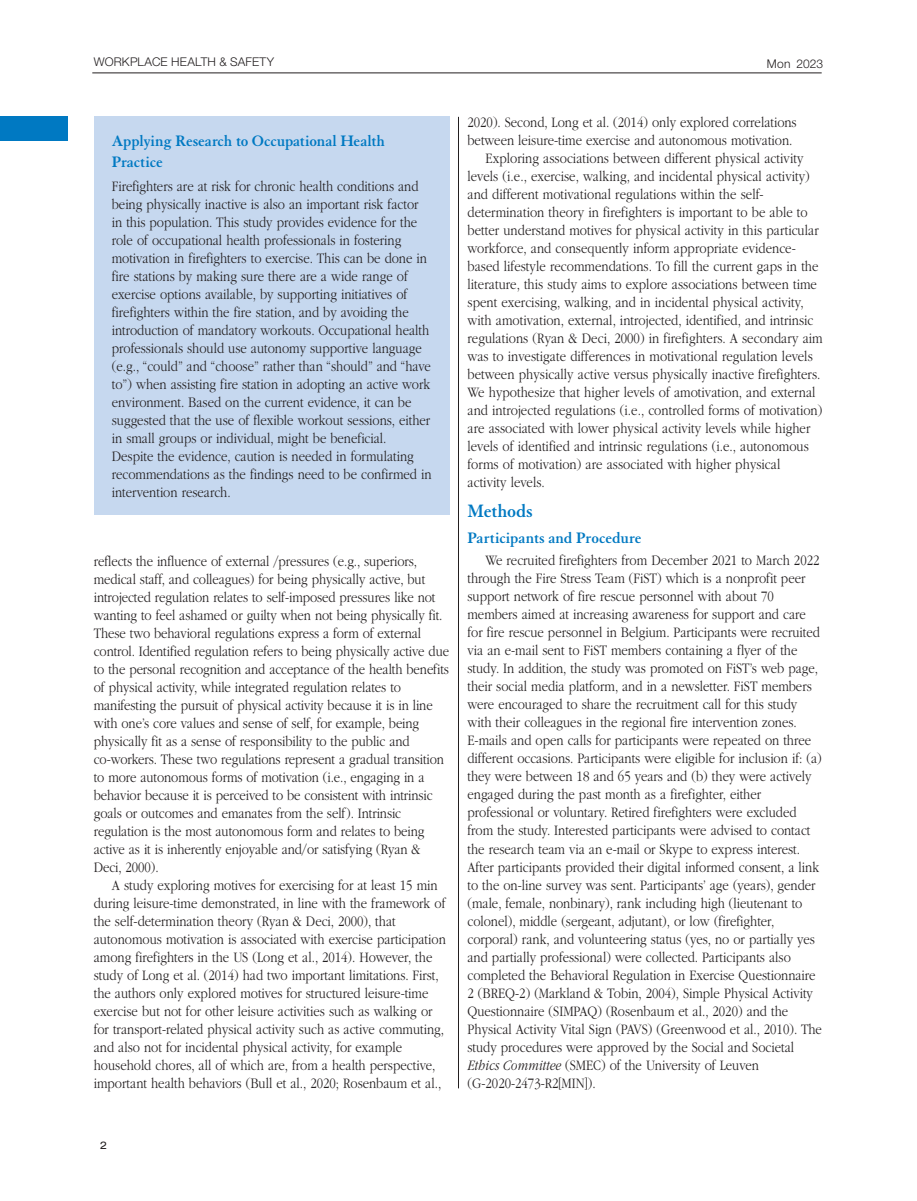
<style>
.page{position:relative;width:917px;height:1201px;background:#fff}
.page>*{position:absolute;margin:0;border:0;box-sizing:border-box;transform-origin:0 0}
.t1{font:700 19.5px "Granjon LT Std";letter-spacing:-.01em;color:#0079c2}
.t2{font:700 16.5px/21px "Granjon LT Std";letter-spacing:-.005em;color:#0079c2}
.t3{font:300 15px/18px "ITC Garamond Std";color:#231f20;scale:.85 1}
.t4{font:300 12px "Helvetica Neue LT Std";letter-spacing:.015em;color:#231f20}
.t5{font:expanded 10.5px "Helvetica Neue LT Std";color:#231f20}
.s1{font-style:italic}
</style>
<div class="page">
<hr style="left:92px;top:72px;width:729px;height:1px;background:#231f20">
<div style="left:0;top:116px;width:68px;height:25px;background:#0079c2"></div>
<hr style="left:458px;top:117px;width:1px;height:970px;background:#231f20">
<div style="left:94px;top:116px;width:355px;height:398px;background:#c6d8ef"></div>
<p class="t4" style="left:94px;top:55px;width:182px">WORKPLACE HEALTH &amp; SAFETY</p>
<p class="t4" style="left:767px;top:56px;width:58px">MON 2023</p>
<p class="t2" style="left:112px;top:130px;width:275px">Applying Research to Occupational Health<br>Practice</p>
<p class="t3" style="left:112px;top:177px;width:377px">Firefighters are at risk for chronic health conditions and being physically inactive is also an important risk factor in this population. This study provides evidence for the role of occupational health professionals in fostering motivation in firefighters to exercise. This can be done in fire stations by making sure there are a wide range of exercise options available, by supporting initiatives of firefighters within the fire station, and by avoiding the introduction of mandatory workouts. Occupational health professionals should use autonomy supportive language (e.g., “could” and “choose” rather than “should” and “have to”) when assisting fire station in adopting an active work environment. Based on the current evidence, it can be suggested that the use of flexible workout sessions, either in small groups or individual, might be beneficial.<br>Despite the evidence, caution is needed in formulating recommendations as the findings need to be confirmed in intervention research.</p>
<p class="t3" style="left:94px;top:552px;width:419px">reflects the influence of external /pressures (e.g., superiors, medical staff, and colleagues) for being physically active, but introjected regulation relates to self-imposed pressures like not wanting to feel ashamed or guilty when not being physically fit.<br>These two behavioral regulations express a form of external control. Identified regulation refers to being physically active due to the personal recognition and acceptance of the health benefits of physical activity, while integrated regulation relates to manifesting the pursuit of physical activity because it is in line with one’s core values and sense of self, for example, being physically fit as a sense of responsibility to the public and co-workers. These two regulations represent a gradual transition to more autonomous forms of motivation (i.e., engaging in a behavior because it is perceived to be consistent with intrinsic goals or outcomes and emanates from the self). Intrinsic regulation is the most autonomous form and relates to being active as it is inherently enjoyable and/or satisfying (Ryan &amp; Deci, 2000).</p>
<p class="t3" style="left:94px;top:876px;width:415px;text-indent:18px">A study exploring motives for exercising for at least 15 min during leisure-time demonstrated, in line with the framework of the self-determination theory (Ryan &amp; Deci, 2000), that autonomous motivation is associated with exercise participation among firefighters in the US (Long et al., 2014). However, the study of Long et al. (2014) had two important limitations. First, the authors only explored motives for structured leisure-time exercise but not for other leisure activities such as walking or for transport-related physical activity such as active commuting, and also not for incidental physical activity, for example household chores, all of which are, from a health perspective, important health behaviors (Bull et al., 2020; Rosenbaum et al.,</p>
<p class="t3" style="left:467px;top:113px;width:389px">2020). Second, Long et al. (2014) only explored correlations</p>
<p class="t3" style="left:467px;top:131px;width:384px">between leisure-time exercise and autonomous motivation.</p>
<p class="t3" style="left:485px;top:149px;width:375px">Exploring associations between different physical activity</p>
<p class="t3" style="left:467px;top:167px;width:404px">levels (i.e., exercise, walking, and incidental physical activity)</p>
<p class="t3" style="left:467px;top:185px;width:350px">and different motivational regulations within the self-</p>
<p class="t3" style="left:467px;top:203px;width:402px">determination theory in firefighters is important to be able to</p>
<p class="t3" style="left:467px;top:221px;width:415px">better understand motives for physical activity in this particular</p>
<p class="t3" style="left:467px;top:239px;width:388px">workforce, and consequently inform appropriate evidence-</p>
<p class="t3" style="left:467px;top:257px;width:414px">based lifestyle recommendations. To fill the current gaps in the</p>
<p class="t3" style="left:467px;top:275px;width:412px">literature, this study aims to explore associations between time</p>
<p class="t3" style="left:467px;top:293px;width:397px">spent exercising, walking, and in incidental physical activity,</p>
<p class="t3" style="left:467px;top:311px;width:408px">with amotivation, external, introjected, identified, and intrinsic</p>
<p class="t3" style="left:467px;top:329px;width:419px">regulations (Ryan &amp; Deci, 2000) in firefighters. A secondary aim</p>
<p class="t3" style="left:467px;top:347px;width:408px">was to investigate differences in motivational regulation levels</p>
<p class="t3" style="left:467px;top:365px;width:417px">between physically active versus physically inactive firefighters.</p>
<p class="t3" style="left:467px;top:383px;width:411px">We hypothesize that higher levels of amotivation, and external</p>
<p class="t3" style="left:467px;top:401px;width:419px">and introjected regulations (i.e., controlled forms of motivation)</p>
<p class="t3" style="left:467px;top:419px;width:405px">are associated with lower physical activity levels while higher</p>
<p class="t3" style="left:467px;top:437px;width:403px">levels of identified and intrinsic regulations (i.e., autonomous</p>
<p class="t3" style="left:467px;top:455px;width:369px">forms of motivation) are associated with higher physical</p>
<p class="t3" style="left:467px;top:473px;width:93px">activity levels.</p>
<h1 class="t1" style="left:467px;top:500px;width:67px">Methods</h1>
<p class="t2" style="left:467px;top:527px;width:176px">Participants and Procedure</p>
<p class="t3" style="left:467px;top:551px;width:418px;text-indent:18px">We recruited firefighters from December 2021 to March 2022 through the Fire Stress Team (FiST) which is a nonprofit peer support network of fire rescue personnel with about 70 members aimed at increasing awareness for support and care for fire rescue personnel in Belgium. Participants were recruited via an e-mail sent to FiST members containing a flyer of the study. In addition, the study was promoted on FiST’s web page, their social media platform, and in a newsletter. FiST members were encouraged to share the recruitment call for this study with their colleagues in the regional fire intervention zones.<br>E-mails and open calls for participants were repeated on three different occasions. Participants were eligible for inclusion if: (a) they were between 18 and 65 years and (b) they were actively engaged during the past month as a firefighter, either professional or voluntary. Retired firefighters were excluded from the study. Interested participants were advised to contact the research team via an e-mail or Skype to express interest.<br>After participants provided their digital informed consent, a link to the on-line survey was sent. Participants’ age (years), gender (male, female, nonbinary), rank including high (lieutenant to colonel), middle (sergeant, adjutant), or low (firefighter, corporal) rank, and volunteering status (yes, no or partially yes and partially professional) were collected. Participants also completed the Behavioral Regulation in Exercise Questionnaire 2 (BREQ-2) (Markland &amp; Tobin, 2004), Simple Physical Activity Questionnaire (SIMPAQ) (Rosenbaum et al., 2020) and the Physical Activity Vital Sign (PAVS) (Greenwood et al., 2010). The study procedures were approved by the Social and Societal <span class="s1">Ethics Committee</span> (SMEC) of the University of Leuven (G-2020-2473-R2[MIN]).</p>
<p class="t5" style="left:100px;top:1138px;width:9px">2</p>
</div>
